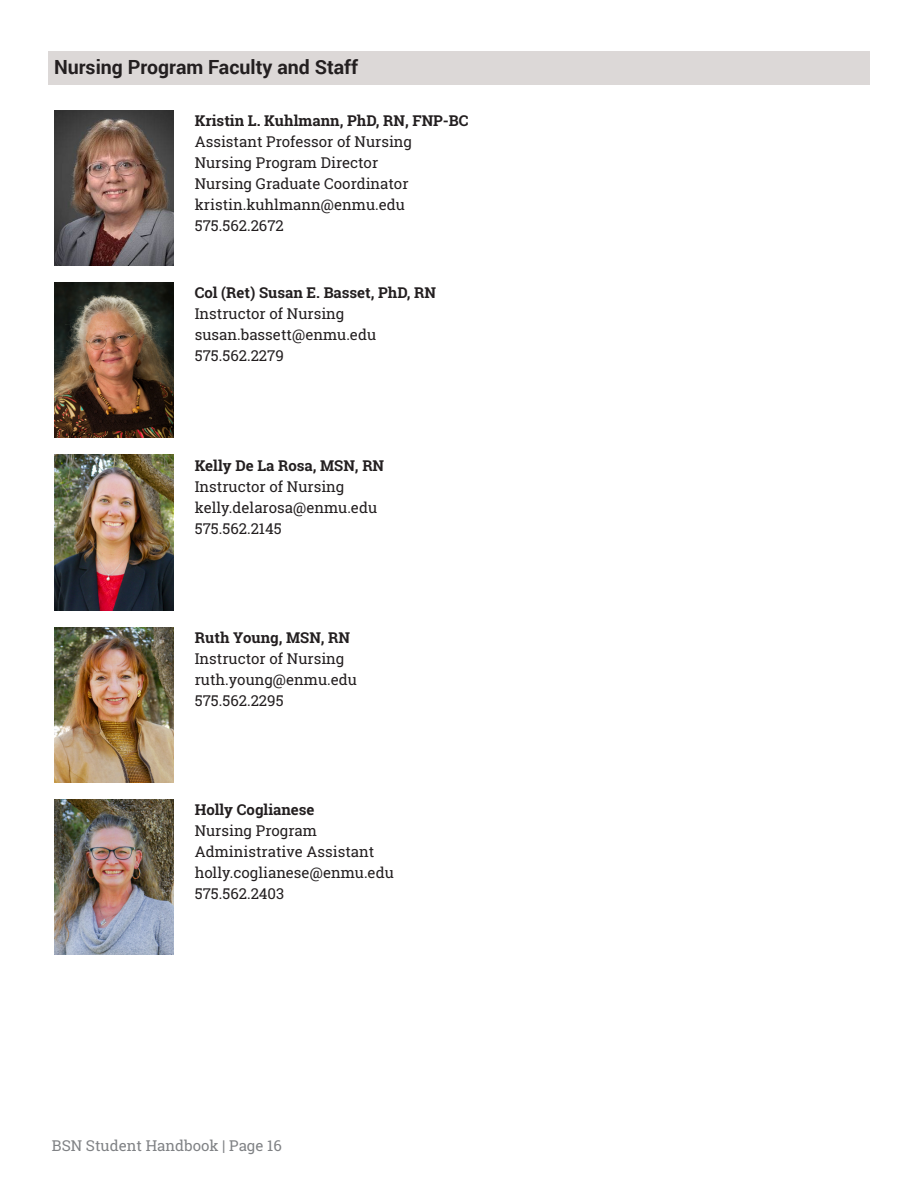
<style>
.page{position:relative;width:918px;height:1188px;background:#fff}
.page>*{position:absolute;margin:0;border:0;box-sizing:border-box;transform-origin:0 0}
.gray_bar_subhead_NP{font:700 19.5px "Roboto";color:#231f20}
.Body_Text{font:15px "Roboto Slab";color:#231f20}
.Body_Text-2{font:700 15px "Roboto Slab";color:#231f20}
.t1{font:15px "Roboto Slab";color:#808285}
</style>
<div class="page">
<div style="left:48px;top:51px;width:822px;height:33px;background:#dcd8d7"></div>
<img style="left:54px;top:110px;width:120px;height:155px">
<img style="left:54px;top:282px;width:120px;height:156px">
<img style="left:54px;top:455px;width:120px;height:155px">
<img style="left:54px;top:627px;width:120px;height:155px">
<img style="left:54px;top:799px;width:120px;height:156px">
<p class="gray_bar_subhead_NP" style="left:54px;top:54px;width:306px">Nursing Program Faculty and Staff</p>
<p class="Body_Text-2" style="left:195px;top:110px;width:275px">Kristin L. Kuhlmann, PhD, RN, FNP-BC</p>
<p class="Body_Text" style="left:195px;top:131px;width:219px">Assistant Professor of Nursing</p>
<p class="Body_Text" style="left:195px;top:152px;width:185px">Nursing Program Director</p>
<p class="Body_Text" style="left:195px;top:173px;width:215px">Nursing Graduate Coordinator</p>
<p class="Body_Text" style="left:195px;top:194px;width:212px">kristin.kuhlmann@enmu.edu</p>
<p class="Body_Text" style="left:195px;top:215px;width:91px">575.562.2672</p>
<p class="Body_Text-2" style="left:195px;top:282px;width:243px">Col (Ret) Susan E. Basset, PhD, RN</p>
<p class="Body_Text" style="left:195px;top:303px;width:151px">Instructor of Nursing</p>
<p class="Body_Text" style="left:195px;top:324px;width:183px">susan.bassett@enmu.edu</p>
<p class="Body_Text" style="left:195px;top:345px;width:91px">575.562.2279</p>
<p class="Body_Text-2" style="left:195px;top:455px;width:191px">Kelly De La Rosa, MSN, RN</p>
<p class="Body_Text" style="left:195px;top:476px;width:151px">Instructor of Nursing</p>
<p class="Body_Text" style="left:195px;top:497px;width:184px">kelly.delarosa@enmu.edu</p>
<p class="Body_Text" style="left:195px;top:518px;width:88px">575.562.2145</p>
<p class="Body_Text-2" style="left:195px;top:627px;width:157px">Ruth Young, MSN, RN</p>
<p class="Body_Text" style="left:195px;top:648px;width:151px">Instructor of Nursing</p>
<p class="Body_Text" style="left:195px;top:669px;width:164px">ruth.young@enmu.edu</p>
<p class="Body_Text" style="left:195px;top:690px;width:90px">575.562.2295</p>
<p class="Body_Text-2" style="left:195px;top:799px;width:121px">Holly Coglianese</p>
<p class="Body_Text" style="left:195px;top:820px;width:124px">Nursing Program</p>
<p class="Body_Text" style="left:195px;top:841px;width:181px">Administrative Assistant</p>
<p class="Body_Text" style="left:195px;top:862px;width:201px">holly.coglianese@enmu.edu</p>
<p class="Body_Text" style="left:195px;top:883px;width:91px">575.562.2403</p>
<p class="t1" style="left:52px;top:1135px;width:232px">BSN Student Handbook | Page 16</p>
</div>
